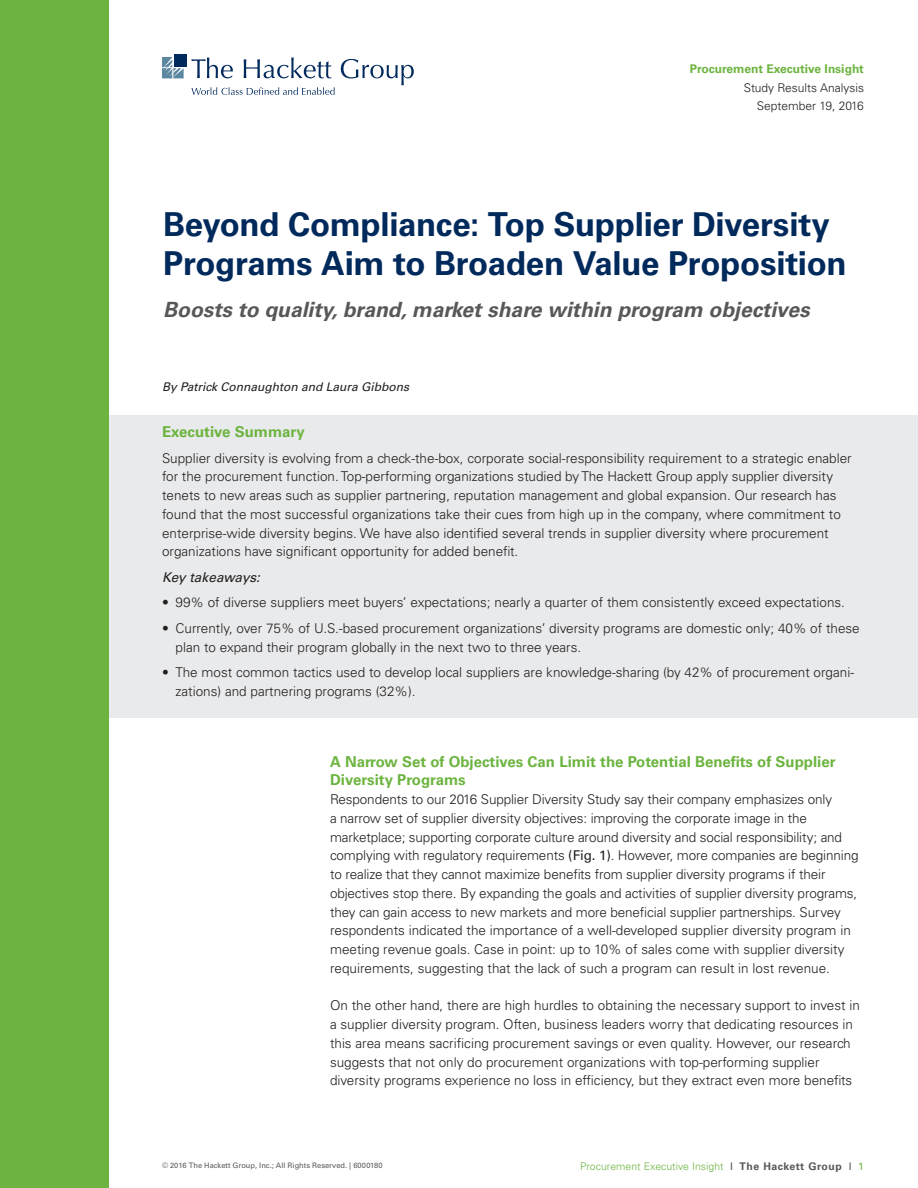
<style>
.page{position:relative;width:918px;height:1188px;background:#fff}
.page>*{position:absolute;margin:0;border:0;box-sizing:border-box;transform-origin:0 0}
.t1{font:700 33px/39.6px "Univers LT Std";letter-spacing:-.01em;color:#00295c}
.t2{font:italic 700 21px "Univers LT Std";color:#57585a}
.t3{font:700 15px/18.8px "Univers LT Std";color:#6cb43f}
.t4{font:300 13.5px/18.8px "Univers LT Std";color:#231f20}
.t5{font:italic 13.5px "Univers LT Std";color:#231f20}
.t6{font:300 12px/18.8px "Univers LT Std";color:#231f20;text-align:right}
.t7{font:italic 12px "Univers LT Std";color:#231f20}
.t8{font:700 12px "Univers LT Std";color:#6cb43f}
.t9{font:300 10.5px "Univers LT Std";color:#6cb43f}
.t10{font:7.5px "Univers LT Std";color:#57585a}
.s1{font-weight:400}
.s2{font-weight:400;color:#57585a}
.s3{font-weight:700;color:#57585a}
</style>
<div class="page">
<svg style="left:162px;top:57px;width:22px;height:21px"></svg>
<div style="left:175px;top:54px;width:12px;height:12px;background:#00295c"></div>
<svg style="left:191px;top:58px;width:42px;height:20px"></svg>
<svg style="left:244px;top:58px;width:88px;height:20px"></svg>
<svg style="left:341px;top:59px;width:73px;height:26px"></svg>
<svg style="left:191px;top:87px;width:144px;height:8px"></svg>
<div style="left:104px;top:415px;width:814px;height:303px;background:#e9eaeb"></div>
<div style="left:0;top:0;width:109px;height:1188px;background:#6cb43f"></div>
<p class="t8" style="left:690px;top:61px;width:176px">Procurement Executive Insight</p>
<p class="t6" style="left:744px;top:78px;width:122px">Study Results Analysis<br>September 19, 2016</p>
<h1 class="t1" style="left:163px;top:205px;width:685px">Beyond Compliance: Top Supplier Diversity<br>Programs Aim to Broaden Value Proposition</h1>
<h2 class="t2" style="left:163px;top:297px;width:648px">Boosts to quality, brand, market share within program objectives</h2>
<p class="t7" style="left:162px;top:380px;width:249px">By Patrick Connaughton and Laura Gibbons</p>
<p class="t3" style="left:162px;top:423px;width:144px">Executive Summary</p>
<p class="t4" style="left:162px;top:448px;width:691px">Supplier diversity is evolving from a check-the-box, corporate social-responsibility requirement to a strategic enabler for the procurement function. Top-performing organizations studied by The Hackett Group apply supplier diversity tenets to new areas such as supplier partnering, reputation management and global expansion. Our research has found that the most successful organizations take their cues from high up in the company, where commitment to enterprise-wide diversity begins. We have also identified several trends in supplier diversity where procurement organizations have significant opportunity for added benefit.</p>
<p class="t5" style="left:162px;top:569px;width:100px">Key takeaways:</p>
<p class="t4" style="left:162px;top:593px;width:685px">• 99% of diverse suppliers meet buyers’ expectations; nearly a quarter of them consistently exceed expectations.</p>
<p class="t4" style="left:176px;top:619px;width:686px;text-indent:-14px">• Currently, over 75% of U.S.-based procurement organizations’ diversity programs are domestic only; 40% of these plan to expand their program globally in the next two to three years.</p>
<p class="t4" style="left:176px;top:663px;width:680px;text-indent:-14px">• The most common tactics used to develop local suppliers are knowledge-sharing (by 42% of procurement organi&shy;zations) and partnering programs (32%).</p>
<p class="t3" style="left:330px;top:752px;width:507px">A Narrow Set of Objectives Can Limit the Potential Benefits of Supplier<br>Diversity Programs</p>
<p class="t4" style="left:330px;top:790px;width:530px">Respondents to our 2016 Supplier Diversity Study say their company emphasizes only<br>a narrow set of supplier diversity objectives: improving the corporate image in the marketplace; supporting corporate culture around diversity and social responsibility; and complying with regulatory requirements <span class="s1">(Fig. 1)</span>. However, more companies are beginning to realize that they cannot maximize benefits from supplier diversity programs if their objectives stop there. By expanding the goals and activities of supplier diversity programs, they can gain access to new markets and more beneficial supplier partnerships. Survey respondents indicated the importance of a well-developed supplier diversity program in meeting revenue goals. Case in point: up to 10% of sales come with supplier diversity requirements, suggesting that the lack of such a program can result in lost revenue.</p>
<p class="t4" style="left:330px;top:996px;width:531px">On the other hand, there are high hurdles to obtaining the necessary support to invest in a supplier diversity program. Often, business leaders worry that dedicating resources in this area means sacrificing procurement savings or even quality. However, our research suggests that not only do procurement organizations with top-performing supplier diversity programs experience no loss in efficiency, but they extract even more benefits</p>
<p class="t10" style="left:162px;top:1161px;width:222px">© 2016 The Hackett Group, Inc.; All Rights Reserved. | 6000180</p>
<p class="t9" style="left:580px;top:1160px;width:285px">Procurement Executive Insight <span class="s2">I</span> <span class="s3">The Hackett Group</span> <span class="s2">I</span> <span class="s1">1</span></p>
</div>
